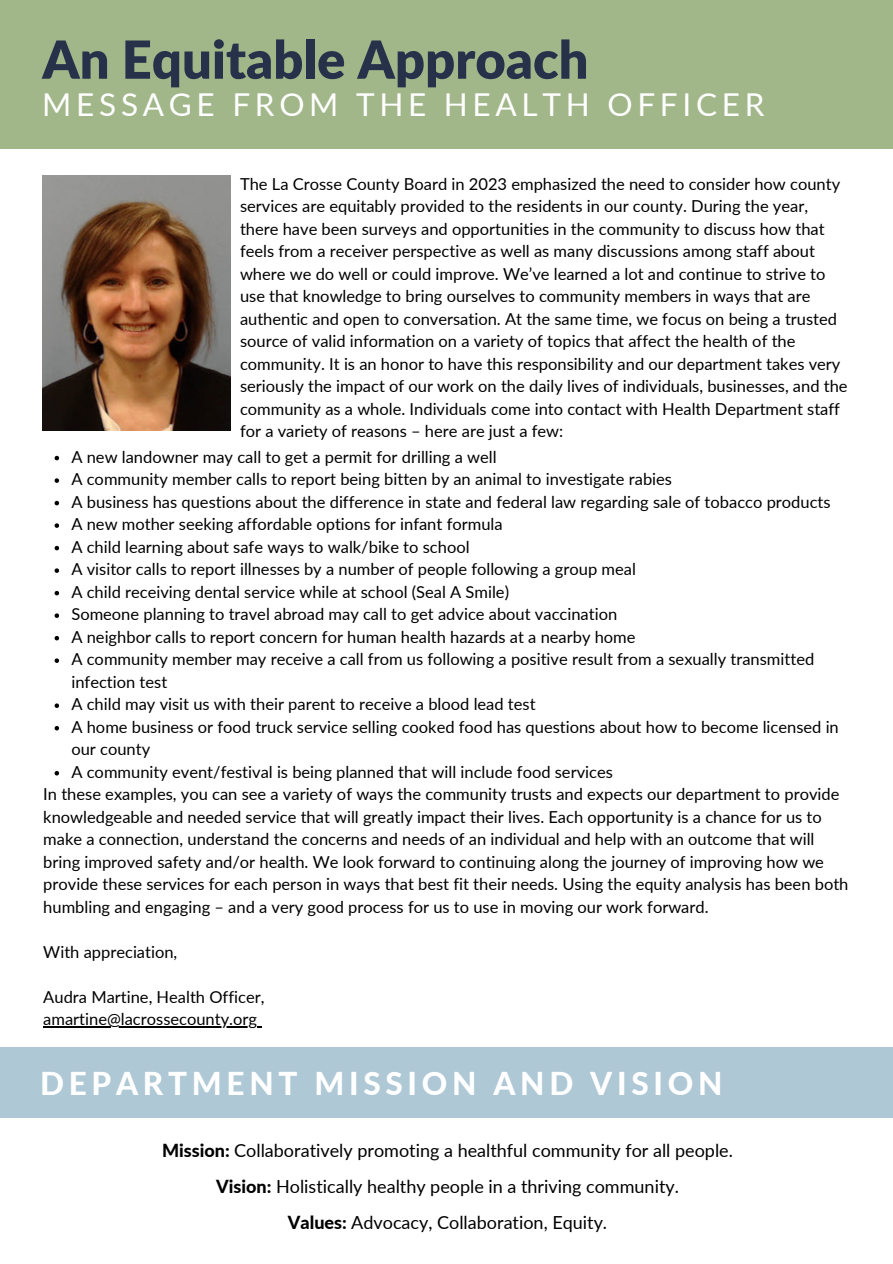
<style>
.page{position:relative;width:893px;height:1264px;background:#fff}
.page>*{position:absolute;margin:0;border:0;box-sizing:border-box;transform-origin:0 0}
.t1{font:900 52.5px "Lato";color:#27324a}
.t2{font:31.5px "Lato";letter-spacing:.15em;color:#fff}
.t3{font:800 31.5px "Lato";letter-spacing:.15em;color:#fff}
.t4{font:18px "Lato";color:#000}
.t5{font:16.5px/22.5px "Lato";color:#000}
.s1{font-weight:800}
</style>
<div class="page">
<img style="left:42px;top:175px;width:188px;height:256px">
<div style="left:0;top:0;width:892px;height:148px;background:#a1b78a"></div>
<svg style="left:55px;top:456px;width:4px;height:4px"></svg>
<svg style="left:55px;top:478px;width:4px;height:5px"></svg>
<svg style="left:55px;top:501px;width:4px;height:4px"></svg>
<svg style="left:55px;top:523px;width:4px;height:5px"></svg>
<svg style="left:55px;top:546px;width:4px;height:4px"></svg>
<svg style="left:55px;top:568px;width:4px;height:5px"></svg>
<svg style="left:55px;top:591px;width:4px;height:4px"></svg>
<svg style="left:55px;top:613px;width:4px;height:5px"></svg>
<svg style="left:55px;top:636px;width:4px;height:4px"></svg>
<svg style="left:55px;top:658px;width:4px;height:5px"></svg>
<svg style="left:55px;top:703px;width:4px;height:5px"></svg>
<svg style="left:55px;top:726px;width:4px;height:4px"></svg>
<svg style="left:55px;top:771px;width:4px;height:4px"></svg>
<hr style="left:43px;top:1026px;width:214px;height:1px;background:#000">
<div style="left:0;top:1047px;width:892px;height:71px;background:#aec8d5"></div>
<p class="t1" style="left:42px;top:27px;width:547px">An Equitable Approach</p>
<p class="t2" style="left:42px;top:85px;width:723px">MESSAGE FROM THE HEALTH OFFICER</p>
<p class="t5" style="left:240px;top:172px;width:609px">The La Crosse County Board in 2023 emphasized the need to consider how county services are equitably provided to the residents in our county. During the year, there have been surveys and opportunities in the community to discuss how that feels from a receiver perspective as well as many discussions among staff about where we do well or could improve. We’ve learned a lot and continue to strive to use that knowledge to bring ourselves to community members in ways that are authentic and open to conversation. At the same time, we focus on being a trusted source of valid information on a variety of topics that affect the health of the community. It is an honor to have this responsibility and our department takes very seriously the impact of our work on the daily lives of individuals, businesses, and the community as a whole. Individuals come into contact with Health Department staff for a variety of reasons – here are just a few:</p>
<p class="t5" style="left:71px;top:445px;width:426px">A new landowner may call to get a permit for drilling a well</p>
<h1 class="t5" style="left:71px;top:467px;width:602px">A community member calls to report being bitten by an animal to investigate rabies</h1>
<h3 class="t5" style="left:71px;top:490px;width:760px">A business has questions about the difference in state and federal law regarding sale of tobacco products</h3>
<p class="t5" style="left:71px;top:512px;width:433px">A new mother seeking affordable options for infant formula</p>
<p class="t5" style="left:71px;top:535px;width:399px">A child learning about safe ways to walk/bike to school</p>
<p class="t5" style="left:71px;top:557px;width:566px">A visitor calls to report illnesses by a number of people following a group meal</p>
<p class="t5" style="left:71px;top:580px;width:439px">A child receiving dental service while at school (Seal A Smile)</p>
<p class="t5" style="left:71px;top:602px;width:547px">Someone planning to travel abroad may call to get advice about vaccination</p>
<p class="t5" style="left:71px;top:625px;width:565px">A neighbor calls to report concern for human health hazards at a nearby home</p>
<p class="t5" style="left:71px;top:647px;width:744px">A community member may receive a call from us following a positive result from a sexually transmitted infection test</p>
<p class="t5" style="left:71px;top:692px;width:465px">A child may visit us with their parent to receive a blood lead test</p>
<p class="t5" style="left:71px;top:715px;width:768px">A home business or food truck service selling cooked food has questions about how to become licensed in our county</p>
<p class="t5" style="left:71px;top:760px;width:543px">A community event/festival is being planned that will include food services</p>
<p class="t5" style="left:43px;top:782px;width:806px">In these examples, you can see a variety of ways the community trusts and expects our department to provide knowledgeable and needed service that will greatly impact their lives. Each opportunity is a chance for us to make a connection, understand the concerns and needs of an individual and help with an outcome that will bring improved safety and/or health. We look forward to continuing along the journey of improving how we provide these services for each person in ways that best fit their needs. Using the equity analysis has been both humbling and engaging – and a very good process for us to use in moving our work forward.</p>
<p class="t5" style="left:43px;top:940px;width:135px">With appreciation,</p>
<p class="t5" style="left:43px;top:985px;width:222px">Audra Martine, Health Officer,</p>
<p class="t5" style="left:43px;top:1007px;width:215px">amartine@lacrossecounty.org</p>
<p class="t3" style="left:40px;top:1063px;width:683px">DEPARTMENT MISSION AND VISION</p>
<h2 class="t4" style="left:162px;top:1139px;width:572px"><span class="s1">Mission:</span> Collaboratively promoting a healthful community for all people.</h2>
<p class="t4" style="left:216px;top:1175px;width:464px"><span class="s1">Vision:</span> Holistically healthy people in a thriving community.</p>
<p class="t4" style="left:288px;top:1211px;width:321px"><span class="s1">Values:</span> Advocacy, Collaboration, Equity.</p>
</div>
